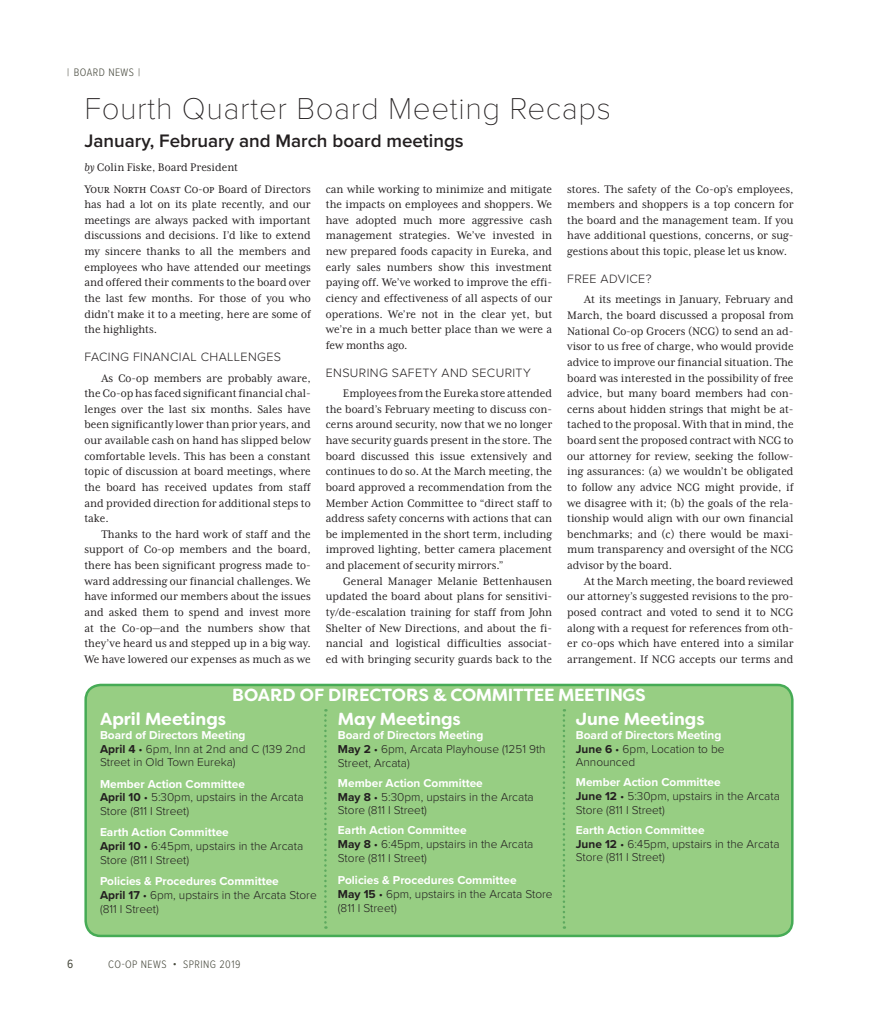
<style>
.page{position:relative;width:878px;height:1035px;background:#fff}
.page>*{position:absolute;margin:0;border:0;box-sizing:border-box;transform-origin:0 0}
.t1{font:100 31.25px "Proxima Nova T";letter-spacing:.02em;color:#231f20}
.SUBHEAD{font:600 18.75px "Proxima Nova";color:#231f20}
.Deals_basic_text{font:700 17.5px "Filson Soft";color:#fff}
.Deals_basic_text-2{font:700 17.5px "Filson Soft";letter-spacing:-.02em;color:#fff}
.BODY{font:12.62px/15.6px "Mrs Eaves XL Serif Nar OT";color:#231f20;text-align:justify}
.Body_copy_subheads{font:300 12.5px "Proxima Nova";letter-spacing:.03em;color:#231f20}
.t2{font:12.5px "Proxima Nova Cond";color:#484a3e}
.Deals_basic_text-3{font:300 11.88px/13.8px "Proxima Nova";color:#231f20}
.Deals_basic_text-4{font:700 11.88px "Proxima Nova";color:#fff}
.t3{font:300 11.25px "Proxima Nova Cond";letter-spacing:.04em;color:#484a3e}
.s1{font-style:italic}
.s2{font-weight:700}
</style>
<div class="page">
<div style="left:86px;top:685px;width:706px;height:251px;background:#97ce83;border-radius:15px"></div>
<div style="left:84px;top:684px;width:709px;height:253px;border:2px solid #46ab55;border-radius:15px"></div>
<svg style="left:324px;top:709px;width:2px;height:220px"></svg>
<svg style="left:562px;top:709px;width:3px;height:220px"></svg>
<p class="t3" style="left:67px;top:64px;width:74px">| BOARD NEWS |</p>
<p class="t1" style="left:84px;top:85px;width:528px">Fourth Quarter Board Meeting Recaps</p>
<p class="SUBHEAD" style="left:84px;top:127px;width:381px">January, February and March board meetings</p>
<p class="BODY" style="left:84px;top:159px;width:155px"><span class="s1">by</span> Colin Fiske, Board President</p>
<p class="BODY" style="left:84px;top:181px;width:228px">Your North Coast Co-op Board of Directors has had a lot on its plate recently, and our meetings are always packed with important discussions and decisions. I’d like to extend my sincere thanks to all the members and employees who have attended our meetings and offered their comments to the board over the last few months. For those of you who didn’t make it to a meeting, here are some of the highlights.</p>
<p class="Body_copy_subheads" style="left:84px;top:348px;width:198px">FACING FINANCIAL CHALLENGES</p>
<p class="BODY" style="left:84px;top:370px;width:228px;text-indent:17px">As Co-op members are probably aware, the Co-op has faced significant financial chal&shy;lenges over the last six months. Sales have been significantly lower than prior years, and our available cash on hand has slipped below comfortable levels. This has been a constant topic of discussion at board meetings, where the board has received updates from staff and provided direction for additional steps to take.</p>
<p class="BODY" style="left:84px;top:526px;width:228px;text-indent:17px">Thanks to the hard work of staff and the support of Co-op members and the board, there has been significant progress made to&shy;ward addressing our financial challenges. We have informed our members about the issues and asked them to spend and invest more at the Co-op—and the numbers show that they’ve heard us and stepped up in a big way.<br>We have lowered our expenses as much as we</p>
<p class="BODY" style="left:326px;top:181px;width:228px">can while working to minimize and mitigate the impacts on employees and shoppers. We have adopted much more aggressive cash management strategies. We’ve invested in new prepared foods capacity in Eureka, and early sales numbers show this investment paying off. We’ve worked to improve the effi&shy;ciency and effectiveness of all aspects of our operations. We’re not in the clear yet, but we’re in a much better place than we were a few months ago.</p>
<p class="Body_copy_subheads" style="left:326px;top:364px;width:206px">ENSURING SAFETY AND SECURITY</p>
<p class="BODY" style="left:326px;top:386px;width:228px;text-indent:17px">Employees from the Eureka store attended the board’s February meeting to discuss con&shy;cerns around security, now that we no longer have security guards present in the store. The board discussed this issue extensively and continues to do so. At the March meeting, the board approved a recommendation from the Member Action Committee to “direct staff to address safety concerns with actions that can be implemented in the short term, including improved lighting, better camera placement and placement of security mirrors.”</p>
<p class="BODY" style="left:326px;top:573px;width:228px;text-indent:17px">General Manager Melanie Bettenhausen updated the board about plans for sensitivi&shy;ty/de-escalation training for staff from John Shelter of New Directions, and about the fi&shy;nancial and logistical difficulties associat&shy;ed with bringing security guards back to the</p>
<p class="BODY" style="left:567px;top:181px;width:228px">stores. The safety of the Co-op’s employees, members and shoppers is a top concern for the board and the management team. If you have additional questions, concerns, or sug&shy;gestions about this topic, please let us know.</p>
<p class="Body_copy_subheads" style="left:567px;top:270px;width:86px">FREE ADVICE?</p>
<p class="BODY" style="left:567px;top:292px;width:228px;text-indent:17px">At its meetings in January, February and March, the board discussed a proposal from National Co-op Grocers (NCG) to send an ad&shy;visor to us free of charge, who would provide advice to improve our financial situation. The board was interested in the possibility of free advice, but many board members had con&shy;cerns about hidden strings that might be at&shy;tached to the proposal. With that in mind, the board sent the proposed contract with NCG to our attorney for review, seeking the follow&shy;ing assurances: (a) we wouldn’t be obligated to follow any advice NCG might provide, if we disagree with it; (b) the goals of the rela&shy;tionship would align with our own financial benchmarks; and (c) there would be maxi&shy;mum transparency and oversight of the NCG advisor by the board.</p>
<p class="BODY" style="left:567px;top:573px;width:228px;text-indent:17px">At the March meeting, the board reviewed our attorney’s suggested revisions to the pro&shy;posed contract and voted to send it to NCG along with a request for references from oth&shy;er co-ops which have entered into a similar arrangement. If NCG accepts our terms and</p>
<p class="Deals_basic_text-2" style="left:232px;top:684px;width:415px">BOARD OF DIRECTORS &amp; COMMITTEE MEETINGS</p>
<p class="Deals_basic_text" style="left:100px;top:708px;width:127px">April Meetings</p>
<p class="Deals_basic_text-4" style="left:100px;top:726px;width:147px">Board of Directors Meeting</p>
<p class="Deals_basic_text-3" style="left:100px;top:741px;width:207px"><span class="s2">April 4</span> • 6pm, Inn at 2nd and C (139 2nd<br>Street in Old Town Eureka)</p>
<p class="Deals_basic_text-4" style="left:100px;top:775px;width:146px">Member Action Committee</p>
<p class="Deals_basic_text-3" style="left:100px;top:790px;width:205px"><span class="s2">April 10</span> • 5:30pm, upstairs in the Arcata<br>Store (811 I Street)</p>
<p class="Deals_basic_text-4" style="left:100px;top:824px;width:130px">Earth Action Committee</p>
<p class="Deals_basic_text-3" style="left:100px;top:839px;width:205px"><span class="s2">April 10</span> • 6:45pm, upstairs in the Arcata<br>Store (811 I Street)</p>
<p class="Deals_basic_text-4" style="left:100px;top:872px;width:180px">Policies &amp; Procedures Committee</p>
<p class="Deals_basic_text-3" style="left:100px;top:887px;width:218px"><span class="s2">April 17</span> • 6pm, upstairs in the Arcata Store (811 I Street)</p>
<p class="t2" style="left:67px;top:955px;width:8px">6</p>
<p class="t3" style="left:108px;top:956px;width:134px">CO-OP NEWS • SPRING 2019</p>
<p class="Deals_basic_text" style="left:338px;top:708px;width:124px">May Meetings</p>
<p class="Deals_basic_text-4" style="left:338px;top:726px;width:147px">Board of Directors Meeting</p>
<p class="Deals_basic_text-3" style="left:338px;top:742px;width:209px"><span class="s2">May 2</span> • 6pm, Arcata Playhouse (1251 9th<br>Street, Arcata)</p>
<p class="Deals_basic_text-4" style="left:338px;top:774px;width:146px">Member Action Committee</p>
<p class="Deals_basic_text-3" style="left:338px;top:789px;width:197px"><span class="s2">May 8</span> • 5:30pm, upstairs in the Arcata<br>Store (811 I Street)</p>
<p class="Deals_basic_text-4" style="left:338px;top:821px;width:130px">Earth Action Committee</p>
<p class="Deals_basic_text-3" style="left:338px;top:837px;width:197px"><span class="s2">May 8</span> • 6:45pm, upstairs in the Arcata<br>Store (811 I Street)</p>
<p class="Deals_basic_text-4" style="left:338px;top:871px;width:180px">Policies &amp; Procedures Committee</p>
<p class="Deals_basic_text-3" style="left:338px;top:887px;width:216px"><span class="s2">May 15</span> • 6pm, upstairs in the Arcata Store (811 I Street)</p>
<p class="Deals_basic_text" style="left:576px;top:708px;width:130px">June Meetings</p>
<p class="Deals_basic_text-4" style="left:576px;top:726px;width:147px">Board of Directors Meeting</p>
<p class="Deals_basic_text-3" style="left:576px;top:741px;width:150px"><span class="s2">June 6</span> • 6pm, Location to be<br>Announced</p>
<p class="Deals_basic_text-4" style="left:576px;top:774px;width:146px">Member Action Committee</p>
<p class="Deals_basic_text-3" style="left:576px;top:789px;width:205px"><span class="s2">June 12</span> • 5:30pm, upstairs in the Arcata<br>Store (811 I Street)</p>
<p class="Deals_basic_text-4" style="left:576px;top:821px;width:130px">Earth Action Committee</p>
<p class="Deals_basic_text-3" style="left:576px;top:836px;width:205px"><span class="s2">June 12</span> • 6:45pm, upstairs in the Arcata<br>Store (811 I Street)</p>
</div>
